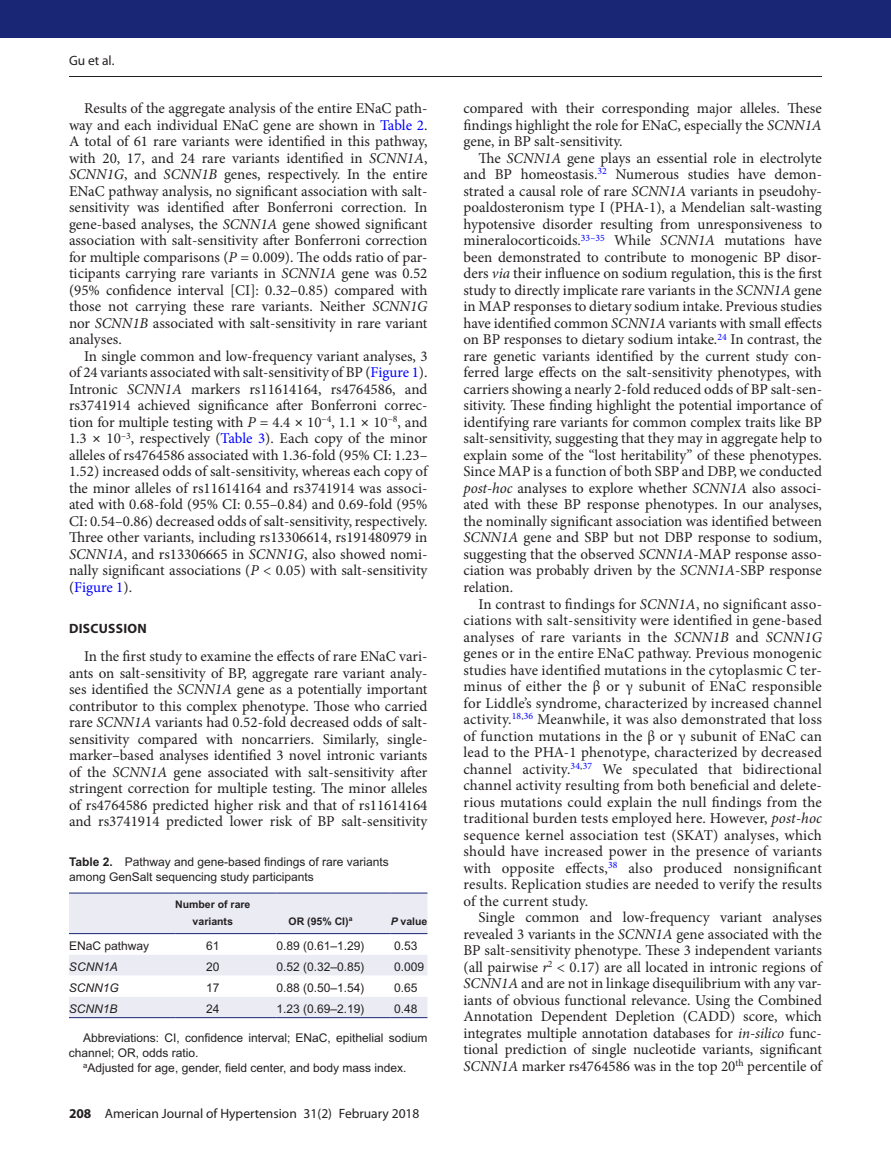
<style>
.page{position:relative;width:891px;height:1175px;background:#fff}
.page>*{position:absolute;margin:0;border:0;box-sizing:border-box;transform-origin:0 0}
.t1{font:15px/16.5px "Minion Pro";color:#231f20;text-align:justify}
.t2{font:13.5px "Myriad Pro";color:#231f20}
.t3{font:700 13.5px "Myriad Pro";letter-spacing:.02em;color:#231f20}
.t4{font:12px/15px "Arial MT Std";color:#231f20}
.t5{font:italic 12px "Arial MT Std";color:#231f20}
.t6{font:700 10.5px/16.5px "Arial MT Std";color:#231f20;text-align:center}
.s1{color:#00f}
.s2{font-style:italic}
.s3{font-family:"Gandhari Unicode"}
.s4{font-weight:700}
</style>
<div class="page">
<hr style="left:69px;top:76px;width:753px;height:1px;background:#231f20">
<div style="left:0;top:0;width:891px;height:38px;background:#192575"></div>
<div style="left:69px;top:893px;width:358px;height:124px;background:#ebebf4"></div>
<svg style="left:69px;top:934px;width:358px;height:62px"></svg>
<hr style="left:69px;top:892px;width:106px;height:1px;background:#192575">
<hr style="left:175px;top:892px;width:101px;height:1px;background:#192575">
<hr style="left:276px;top:892px;width:115px;height:1px;background:#192575">
<hr style="left:391px;top:892px;width:36px;height:1px;background:#192575">
<hr style="left:69px;top:1017px;width:106px;height:1px;background:#192575">
<hr style="left:175px;top:1017px;width:101px;height:1px;background:#192575">
<hr style="left:276px;top:1017px;width:115px;height:1px;background:#192575">
<hr style="left:391px;top:1017px;width:36px;height:1px;background:#192575">
<hr style="left:69px;top:933px;width:106px;height:1px;background:#192575">
<hr style="left:175px;top:933px;width:101px;height:1px;background:#192575">
<hr style="left:276px;top:933px;width:115px;height:1px;background:#192575">
<hr style="left:391px;top:933px;width:36px;height:1px;background:#192575">
<p class="t2" style="left:69px;top:52px;width:47px">Gu et al.</p>
<p class="t1" style="left:69px;top:100px;width:360px;text-indent:15px">Results of the aggregate analysis of the entire ENaC path&shy;way and each individual ENaC gene are shown in <span class="s1">Table 2</span>.<br>A total of 61 rare variants were identified in this pathway, with 20, 17, and 24 rare variants identified in <span class="s2">SCNN1A</span>, <span class="s2">SCNN1G</span>, and <span class="s2">SCNN1B</span> genes, respectively. In the entire ENaC pathway analysis, no significant association with salt&shy;sensitivity was identified after Bonferroni correction. In gene-based analyses, the <span class="s2">SCNN1A</span> gene showed significant association with salt-sensitivity after Bonferroni correction for multiple comparisons (<span class="s2">P</span> = 0.009). The odds ratio of par&shy;ticipants carrying rare variants in <span class="s2">SCNN1A</span> gene was 0.52 (95% confidence interval [CI]: 0.32–0.85) compared with those not carrying these rare variants. Neither <span class="s2">SCNN1G </span>nor <span class="s2">SCNN1B</span> associated with salt-sensitivity in rare variant analyses.</p>
<p class="t1" style="left:69px;top:348px;width:360px;text-indent:15px">In single common and low-frequency variant analyses, 3 of 24 variants associated with salt-sensitivity of BP (<span class="s1">Figure 1</span>).<br>Intronic <span class="s2">SCNN1A</span> markers rs11614164, rs4764586, and rs3741914 achieved significance after Bonferroni correc&shy;tion for multiple testing with <span class="s2">P</span> = 4.4 <span class="s3">×</span> 10<sup>–4</sup>, 1.1 <span class="s3">×</span> 10<sup>–8</sup>, and 1.3 <span class="s3">×</span> 10<sup>–3</sup>, respectively (<span class="s1">Table 3</span>). Each copy of the minor alleles of rs4764586 associated with 1.36-fold (95% CI: 1.23– 1.52) increased odds of salt-sensitivity, whereas each copy of the minor alleles of rs11614164 and rs3741914 was associ&shy;ated with 0.68-fold (95% CI: 0.55–0.84) and 0.69-fold (95% CI: 0.54–0.86) decreased odds of salt-sensitivity, respectively.<br>Three other variants, including rs13306614, rs191480979 in <span class="s2">SCNN1A</span>, and rs13306665 in <span class="s2">SCNN1G</span>, also showed nomi&shy;nally significant associations (<span class="s2">P</span> &lt; 0.05) with salt-sensitivity (<span class="s1">Figure 1</span>).</p>
<p class="t3" style="left:69px;top:619px;width:79px">DISCUSSION</p>
<p class="t1" style="left:69px;top:648px;width:360px;text-indent:15px">In the first study to examine the effects of rare ENaC vari&shy;ants on salt-sensitivity of BP, aggregate rare variant analy&shy;ses identified the <span class="s2">SCNN1A</span> gene as a potentially important contributor to this complex phenotype. Those who carried rare <span class="s2">SCNN1A</span> variants had 0.52-fold decreased odds of salt&shy;sensitivity compared with noncarriers. Similarly, single&shy;marker–based analyses identified 3 novel intronic variants of the <span class="s2">SCNN1A</span> gene associated with salt-sensitivity after stringent correction for multiple testing. The minor alleles of rs4764586 predicted higher risk and that of rs11614164 and rs3741914 predicted lower risk of BP salt-sensitivity</p>
<p class="t4" style="left:69px;top:853px;width:321px"><span class="s4">Table 2.</span> Pathway and gene-based findings of rare variants among GenSalt sequencing study participants</p>
<p class="t6" style="left:175px;top:896px;width:77px">Number of rare variants</p>
<p class="t6" style="left:289px;top:912px;width:65px">OR (95% CI)<sup>a</sup></p>
<p class="t6" style="left:391px;top:912px;width:38px"><span class="s2">P</span> value</p>
<p class="t4" style="left:69px;top:938px;width:82px">ENaC pathway</p>
<p class="t4" style="left:206px;top:938px;width:15px">61</p>
<p class="t4" style="left:276px;top:938px;width:90px">0.89 (0.61–1.29)</p>
<p class="t4" style="left:394px;top:938px;width:25px">0.53</p>
<p class="t5" style="left:69px;top:959px;width:50px">SCNN1A</p>
<p class="t4" style="left:206px;top:959px;width:15px">20</p>
<p class="t4" style="left:276px;top:959px;width:90px">0.52 (0.32–0.85)</p>
<p class="t4" style="left:394px;top:959px;width:32px">0.009</p>
<p class="t5" style="left:69px;top:980px;width:52px">SCNN1G</p>
<p class="t4" style="left:206px;top:980px;width:15px">17</p>
<p class="t4" style="left:276px;top:980px;width:90px">0.88 (0.50–1.54)</p>
<p class="t4" style="left:394px;top:980px;width:25px">0.65</p>
<p class="t5" style="left:69px;top:1001px;width:50px">SCNN1B</p>
<p class="t4" style="left:206px;top:1001px;width:15px">24</p>
<p class="t4" style="left:276px;top:1001px;width:90px">1.23 (0.69–2.19)</p>
<p class="t4" style="left:394px;top:1001px;width:25px">0.48</p>
<p class="t4" style="left:83px;top:1030px;width:346px">Abbreviations: CI, confidence interval; ENaC, epithelial sodium</p>
<p class="t4" style="left:69px;top:1045px;width:131px">channel; OR, odds ratio.</p>
<p class="t4" style="left:83px;top:1060px;width:325px"><sup>a</sup>Adjusted for age, gender, field center, and body mass index.</p>
<p class="t2" style="left:69px;top:1105px;width:352px"><span class="s4">208</span> American Journal of Hypertension 31(2) February 2018</p>
<p class="t1" style="left:463px;top:100px;width:360px">compared with their corresponding major alleles. These findings highlight the role for ENaC, especially the <span class="s2">SCNN1A </span>gene, in BP salt-sensitivity.</p>
<p class="t1" style="left:463px;top:150px;width:360px;text-indent:15px">The <span class="s2">SCNN1A</span> gene plays an essential role in electrolyte and BP homeostasis.<sup>32</sup> Numerous studies have demon&shy;strated a causal role of rare <span class="s2">SCNN1A</span> variants in pseudohy&shy;poaldosteronism type I (PHA-1), a Mendelian salt-wasting hypotensive disorder resulting from unresponsiveness to mineralocorticoids.<sup>33–35</sup> While <span class="s2">SCNN1A</span> mutations have been demonstrated to contribute to monogenic BP disor&shy;ders <span class="s2">via</span> their influence on sodium regulation, this is the first study to directly implicate rare variants in the <span class="s2">SCNN1A</span> gene in MAP responses to dietary sodium intake. Previous studies have identified common <span class="s2">SCNN1A</span> variants with small effects on BP responses to dietary sodium intake.<sup>24</sup> In contrast, the rare genetic variants identified by the current study con&shy;ferred large effects on the salt-sensitivity phenotypes, with carriers showing a nearly 2-fold reduced odds of BP salt-sen&shy;sitivity. These finding highlight the potential importance of identifying rare variants for common complex traits like BP salt-sensitivity, suggesting that they may in aggregate help to explain some of the “lost heritability” of these phenotypes.<br>Since MAP is a function of both SBP and DBP, we conducted <span class="s2">post-hoc</span> analyses to explore whether <span class="s2">SCNN1A</span> also associ&shy;ated with these BP response phenotypes. In our analyses, the nominally significant association was identified between <span class="s2">SCNN1A</span> gene and SBP but not DBP response to sodium, suggesting that the observed <span class="s2">SCNN1A</span>-MAP response asso&shy;ciation was probably driven by the <span class="s2">SCNN1A</span>-SBP response relation.</p>
<p class="t1" style="left:463px;top:595px;width:360px;text-indent:15px">In contrast to findings for <span class="s2">SCNN1A</span>, no significant asso&shy;ciations with salt-sensitivity were identified in gene-based analyses of rare variants in the <span class="s2">SCNN1B</span> and <span class="s2">SCNN1G </span>genes or in the entire ENaC pathway. Previous monogenic studies have identified mutations in the cytoplasmic C ter&shy;minus of either the β or γ subunit of ENaC responsible for Liddle’s syndrome, characterized by increased channel activity.<sup>18</sup><sup>,</sup><sup>36</sup> Meanwhile, it was also demonstrated that loss of function mutations in the β or γ subunit of ENaC can lead to the PHA-1 phenotype, characterized by decreased channel activity.<sup>34</sup><sup>,</sup><sup>37</sup> We speculated that bidirectional channel activity resulting from both beneficial and delete&shy;rious mutations could explain the null findings from the traditional burden tests employed here. However, <span class="s2">post-hoc </span>sequence kernel association test (SKAT) analyses, which should have increased power in the presence of variants with opposite effects,<sup>38</sup> also produced nonsignificant results. Replication studies are needed to verify the results of the current study.</p>
<p class="t1" style="left:463px;top:909px;width:360px;text-indent:15px">Single common and low-frequency variant analyses revealed 3 variants in the <span class="s2">SCNN1A</span> gene associated with the BP salt-sensitivity phenotype. These 3 independent variants (all pairwise <span class="s2">r</span><sup>2</sup> &lt; 0.17) are all located in intronic regions of <span class="s2">SCNN1A</span> and are not in linkage disequilibrium with any var&shy;iants of obvious functional relevance. Using the Combined Annotation Dependent Depletion (CADD) score, which integrates multiple annotation databases for <span class="s2">in-silico</span> func&shy;tional prediction of single nucleotide variants, significant <span class="s2">SCNN1A</span> marker rs4764586 was in the top 20<sup>th</sup> percentile of</p>
</div>
